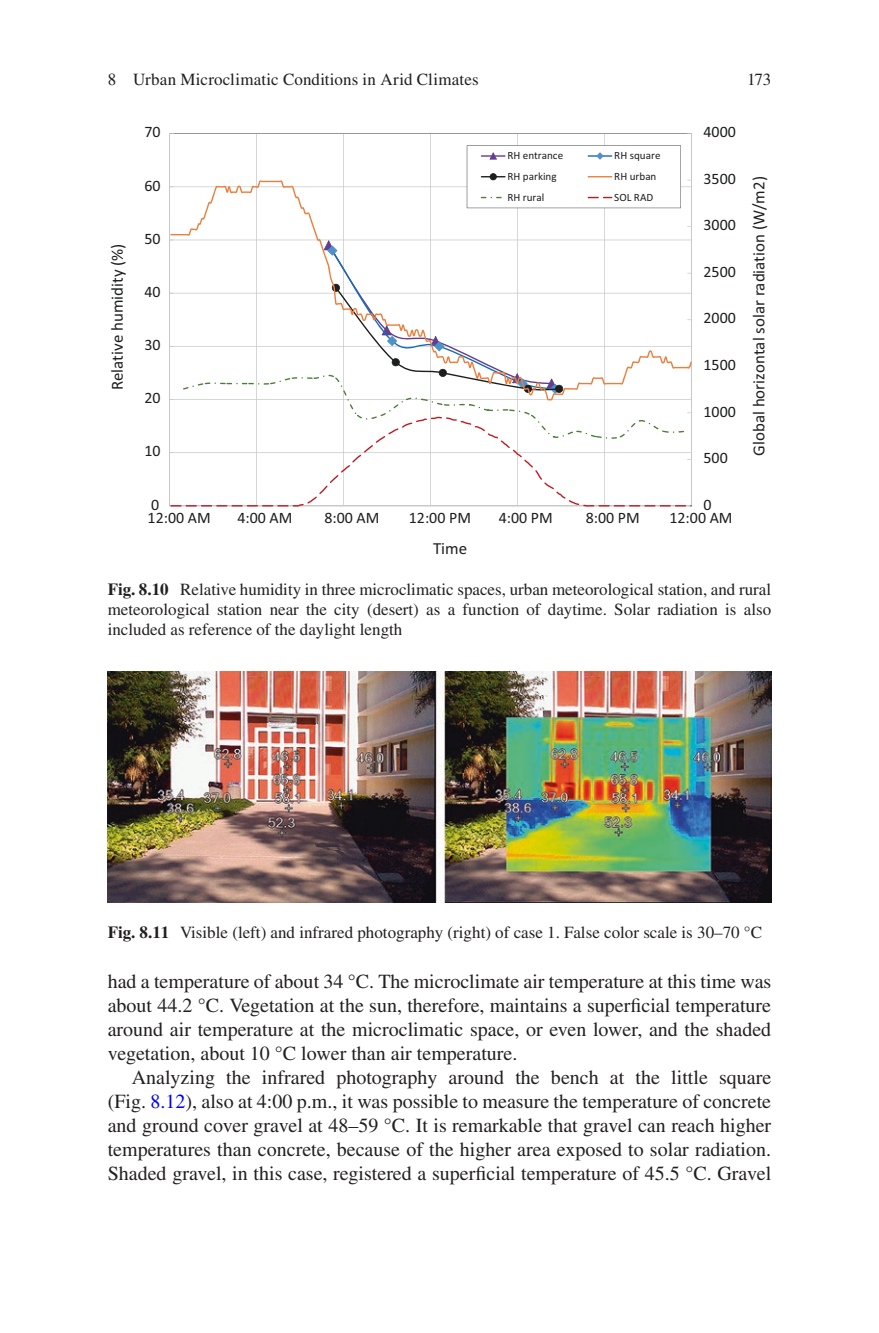
<style>
.page{position:relative;width:879px;height:1333px;background:#fff}
.page>*{position:absolute;margin:0;border:0;box-sizing:border-box;transform-origin:0 0}
.t1{font:20px/24px "Times LT Std";color:#231f20;text-align:justify}
.t2{font:17px/20px "Times LT Std";color:#231f20;text-align:justify}
.t3{font:17px "Calibri 3";color:#1d1e1f}
.t4{font:16px "Calibri 3";color:#1d1e1f}
.t5{font:11.2px "Calibri 3";color:#1d1e1f}
.s1{font-weight:700}
.s2{color:#0000fa}
</style>
<div class="page">
<hr style="left:691px;top:134px;width:1px;height:372px;background:#c7c8ca">
<hr style="left:169px;top:134px;width:1px;height:372px;background:#c7c8ca">
<svg style="left:170px;top:180px;width:522px;height:220px"></svg>
<svg style="left:183px;top:240px;width:508px;height:176px"></svg>
<svg style="left:170px;top:416px;width:522px;height:90px"></svg>
<svg style="left:467px;top:145px;width:214px;height:63px"></svg>
<img style="left:108px;top:671px;width:663px;height:231px">
<p class="t2" style="left:108px;top:69px;width:373px">8 Urban Microclimatic Conditions in Arid Climates</p>
<p class="t2" style="left:747px;top:69px;width:26px">173</p>
<p class="t3" style="left:106px;top:390px;width:148px;rotate:-90deg">Relative humidity (%)</p>
<p class="t4" style="left:144px;top:121px;width:18px">70</p>
<p class="t4" style="left:144px;top:174px;width:18px">60</p>
<p class="t4" style="left:144px;top:227px;width:18px">50</p>
<p class="t4" style="left:144px;top:280px;width:18px">40</p>
<p class="t4" style="left:144px;top:334px;width:18px">30</p>
<p class="t4" style="left:144px;top:387px;width:18px">20</p>
<p class="t4" style="left:144px;top:440px;width:18px">10</p>
<p class="t4" style="left:151px;top:493px;width:10px">0</p>
<p class="t5" style="left:507px;top:148px;width:57px">RH entrance</p>
<p class="t5" style="left:614px;top:148px;width:48px">RH square</p>
<p class="t5" style="left:507px;top:168px;width:51px">RH parking</p>
<p class="t5" style="left:614px;top:168px;width:44px">RH urban</p>
<p class="t5" style="left:507px;top:189px;width:38px">RH rural</p>
<p class="t5" style="left:614px;top:189px;width:40px">SOL RAD</p>
<p class="t4" style="left:703px;top:121px;width:34px">4000</p>
<p class="t4" style="left:703px;top:167px;width:34px">3500</p>
<p class="t4" style="left:703px;top:214px;width:34px">3000</p>
<p class="t4" style="left:703px;top:260px;width:34px">2500</p>
<p class="t4" style="left:703px;top:307px;width:34px">2000</p>
<p class="t4" style="left:703px;top:353px;width:34px">1500</p>
<p class="t4" style="left:703px;top:400px;width:34px">1000</p>
<p class="t4" style="left:703px;top:446px;width:26px">500</p>
<p class="t4" style="left:703px;top:493px;width:10px">0</p>
<p class="t4" style="left:148px;top:507px;width:65px">12:00 AM</p>
<p class="t4" style="left:237px;top:507px;width:56px">4:00 AM</p>
<p class="t4" style="left:324px;top:507px;width:56px">8:00 AM</p>
<p class="t4" style="left:409px;top:507px;width:64px">12:00 PM</p>
<p class="t4" style="left:499px;top:507px;width:55px">4:00 PM</p>
<p class="t4" style="left:586px;top:507px;width:55px">8:00 PM</p>
<p class="t4" style="left:669px;top:507px;width:65px">12:00 AM</p>
<p class="t3" style="left:433px;top:537px;width:36px">Time</p>
<p class="t3" style="left:747px;top:455px;width:281px;rotate:-90deg">Global horizontal solar radiation (W/m2)</p>
<p class="t2" style="left:108px;top:579px;width:665px"><span class="s1">Fig. 8.10</span> Relative humidity in three microclimatic spaces, urban meteorological station, and rural meteorological station near the city (desert) as a function of daytime. Solar radiation is also included as reference of the daylight length</p>
<p class="t2" style="left:108px;top:922px;width:656px"><span class="s1">Fig. 8.11</span> Visible (left) and infrared photography (right) of case 1. False color scale is 30–70 °C</p>
<p class="t1" style="left:108px;top:969px;width:665px">had a temperature of about 34 °C. The microclimate air temperature at this time was about 44.2 °C. Vegetation at the sun, therefore, maintains a superficial temperature around air temperature at the microclimatic space, or even lower, and the shaded vegetation, about 10 °C lower than air temperature.</p>
<p class="t1" style="left:108px;top:1065px;width:665px;text-indent:24px">Analyzing the infrared photography around the bench at the little square (Fig. <span class="s2">8.12</span>), also at 4:00 p.m., it was possible to measure the temperature of concrete and ground cover gravel at 48–59 °C. It is remarkable that gravel can reach higher temperatures than concrete, because of the higher area exposed to solar radiation.<br>Shaded gravel, in this case, registered a superficial temperature of 45.5 °C. Gravel</p>
</div>
